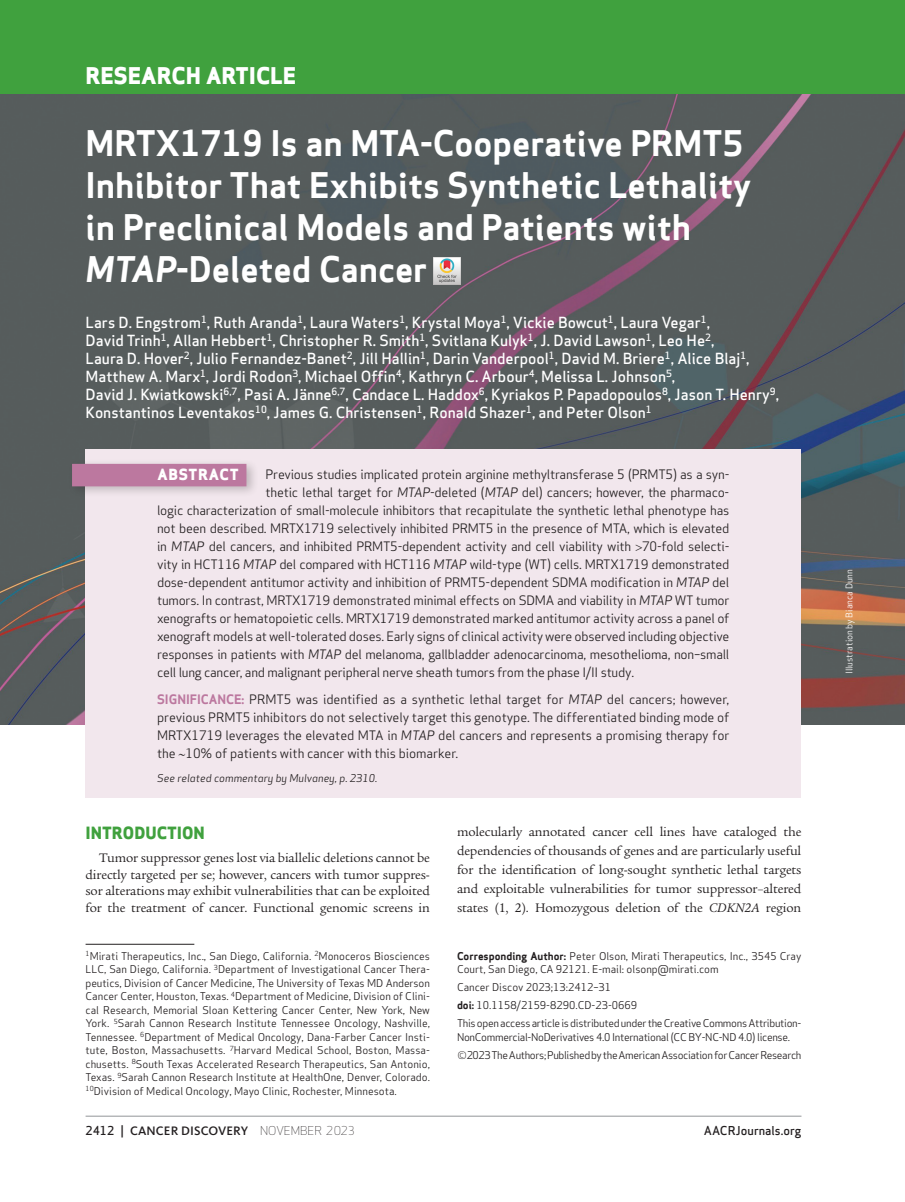
<style>
.page{position:relative;width:905px;height:1202px;background:#fff}
.page>*{position:absolute;margin:0;border:0;box-sizing:border-box;transform-origin:0 0}
.t1{font:700 34.5px/42px "Apex Sans";color:#fff}
.t2{font:800 22.5px "Apex Sans";color:#fff}
.t3{font:800 16.5px "Apex Sans";color:#40a13e}
.t4{font:500 15px/18px "Apex Sans";color:#fff}
.t5{font:800 15px "Apex Sans";letter-spacing:.05em;color:#fff}
.t6{font:13.5px/18.9px "Legacy Serif Std";letter-spacing:-.01em;color:#231f20;text-align:justify}
.t7{font:12.75px/18px "Apex Sans";letter-spacing:-.02em;color:#231f20;text-align:justify}
.t8{font:500 12.75px "Kievit OT";letter-spacing:.01em;color:#231f20}
.t9{font:500 12px "Apex Sans";color:#231f20}
.t10{font:10.5px/13.5px "Apex Sans";letter-spacing:-.03em;color:#231f20}
.t11{font:10.5px/13.5px "Apex Sans";color:#231f20}
.t12{font:italic 10.5px "Apex Sans";color:#231f20}
.t13{font:9px "Apex Sans";letter-spacing:-.005em;color:#fff}
.s1{font-style:italic}
.s2{font-weight:700;color:#bc789f}
.s3{font-weight:700}
.s4{font-weight:300;font-size:15px}
.s5{font-family:"Apex Sans";font-size:12px}
.s6{font-family:"Apex Sans";font-weight:300;font-size:12px}
</style>
<div class="page">
<div style="left:0;top:0;width:903px;height:94px;background:#40a13e"></div>
<div style="left:879px;top:0;width:25px;height:94px;background:#40a13e"></div>
<hr style="left:86px;top:1115px;width:715px;height:1px;background:#939598">
<img style="left:0;top:94px;width:904px;height:630px">
<img style="left:433px;top:257px;width:27px;height:28px">
<div style="left:86px;top:449px;width:715px;height:348px;background:#f2e7ed"></div>
<div style="left:68px;top:458px;width:191px;height:40px;background:#231f20;opacity:.25"></div>
<div style="left:72px;top:464px;width:174px;height:22px;background:#bc789f"></div>
<hr style="left:86px;top:944px;width:108px;height:1px;background:#231f20">
<h2 class="t2" style="left:86px;top:61px;width:212px">RESEARCH ARTICLE</h2>
<h1 class="t1" style="left:86px;top:122px;width:667px">MRTX1719 Is an MTA-Cooperative PRMT5<br>Inhibitor That Exhibits Synthetic Lethality in Preclinical Models and Patients with <span class="s1">MTAP</span>-Deleted Cancer</h1>
<p class="t4" style="left:86px;top:311px;width:695px">Lars D. Engstrom<sup>1</sup>, Ruth Aranda<sup>1</sup>, Laura Waters<sup>1</sup>, Krystal Moya<sup>1</sup>, Vickie Bowcut<sup>1</sup>, Laura Vegar<sup>1</sup>,<br>David Trinh<sup>1</sup>, Allan Hebbert<sup>1</sup>, Christopher R. Smith<sup>1</sup>, Svitlana Kulyk<sup>1</sup>, J. David Lawson<sup>1</sup>, Leo He<sup>2</sup>,<br>Laura D. Hover<sup>2</sup>, Julio Fernandez-Banet<sup>2</sup>, Jill Hallin<sup>1</sup>, Darin Vanderpool<sup>1</sup>, David M. Briere<sup>1</sup>, Alice Blaj<sup>1</sup>, Matthew A. Marx<sup>1</sup>, Jordi Rodon<sup>3</sup>, Michael Offin<sup>4</sup>, Kathryn C. Arbour<sup>4</sup>, Melissa L. Johnson<sup>5</sup>,<br>David J. Kwiatkowski<sup>6,7</sup>, Pasi A. Jänne<sup>6,7</sup>, Candace L. Haddox<sup>6</sup>, Kyriakos P. Papadopoulos<sup>8</sup>, Jason T. Henry<sup>9</sup>, Konstantinos Leventakos<sup>10</sup>, James G. Christensen<sup>1</sup>, Ronald Shazer<sup>1</sup>, and Peter Olson<sup>1</sup></p>
<p class="t5" style="left:158px;top:465px;width:83px">ABSTRACT</p>
<p class="t7" style="left:266px;top:464px;width:465px">Previous studies implicated protein arginine methyltransferase 5 (PRMT5) as a syn-</p>
<p class="t7" style="left:266px;top:482px;width:465px">thetic lethal target for <span class="s1">MTAP</span>-deleted (<span class="s1">MTAP</span> del) cancers; however, the pharmaco-</p>
<p class="t7" style="left:157px;top:500px;width:574px">logic characterization of small-molecule inhibitors that recapitulate the synthetic lethal phenotype has</p>
<p class="t7" style="left:157px;top:518px;width:574px">not been described. MRTX1719 selectively inhibited PRMT5 in the presence of MTA, which is elevated</p>
<p class="t7" style="left:157px;top:536px;width:572px">in <span class="s1">MTAP</span> del cancers, and inhibited PRMT5-dependent activity and cell viability with 70-fold selecti-</p>
<p class="t7" style="left:157px;top:554px;width:573px">vity in HCT116 <span class="s1">MTAP</span> del compared with HCT116 <span class="s1">MTAP</span> wild-type (WT) cells. MRTX1719 demonstrated</p>
<p class="t7" style="left:157px;top:572px;width:573px">dose-dependent antitumor activity and inhibition of PRMT5-dependent SDMA modification in <span class="s1">MTAP</span> del</p>
<p class="t7" style="left:157px;top:590px;width:573px">tumors. In contrast, MRTX1719 demonstrated minimal effects on SDMA and viability in <span class="s1">MTAP</span> WT tumor</p>
<p class="t7" style="left:157px;top:608px;width:574px">xenografts or hematopoietic cells. MRTX1719 demonstrated marked antitumor activity across a panel of</p>
<p class="t7" style="left:157px;top:626px;width:574px">xenograft models at well-tolerated doses. Early signs of clinical activity were observed including objective</p>
<p class="t7" style="left:157px;top:644px;width:574px">responses in patients with <span class="s1">MTAP</span> del melanoma, gallbladder adenocarcinoma, mesothelioma, non–small</p>
<p class="t7" style="left:157px;top:662px;width:478px">cell lung cancer, and malignant peripheral nerve sheath tumors from the phase I/II study.</p>
<p class="t7" style="left:157px;top:689px;width:574px"><span class="s2">SIGNIFICANCE:</span> PRMT5 was identified as a synthetic lethal target for <span class="s1">MTAP</span> del cancers; however, previous PRMT5 inhibitors do not selectively target this genotype. The differentiated binding mode of MRTX1719 leverages the elevated MTA in <span class="s1">MTAP</span> del cancers and represents a promising therapy for the ∼10% of patients with cancer with this biomarker.</p>
<p class="t12" style="left:157px;top:769px;width:222px">See related commentary by Mulvaney, p. 2310.</p>
<p class="t3" style="left:86px;top:822px;width:121px">INTRODUCTION</p>
<p class="t6" style="left:86px;top:849px;width:346px;line-height:16.6px;text-indent:14px">Tumor suppressor genes lost via biallelic deletions cannot be directly targeted per se; however, cancers with tumor suppres&shy;sor alterations may exhibit vulnerabilities that can be exploited for the treatment of cancer. Functional genomic screens in</p>
<p class="t6" style="left:457px;top:823px;width:346px">molecularly annotated cancer cell lines have cataloged the dependencies of thousands of genes and are particularly useful for the identification of long-sought synthetic lethal targets and exploitable vulnerabilities for tumor suppressor–altered states (1, 2). Homozygous deletion of the <span class="s1">CDKN2A</span> region</p>
<p class="t10" style="left:86px;top:948px;width:346px;text-align:justify"><sup>1</sup>Mirati Therapeutics, Inc., San Diego, California. <sup>2</sup>Monoceros Biosciences LLC, San Diego, California. <sup>3</sup>Department of Investigational Cancer Thera&shy;peutics, Division of Cancer Medicine, The University of Texas MD Anderson Cancer Center, Houston, Texas. <sup>4</sup>Department of Medicine, Division of Clini&shy;cal Research, Memorial Sloan Kettering Cancer Center, New York, New York. <sup>5</sup>Sarah Cannon Research Institute Tennessee Oncology, Nashville, Tennessee. <sup>6</sup>Department of Medical Oncology, Dana-Farber Cancer Insti&shy;tute, Boston, Massachusetts. <sup>7</sup>Harvard Medical School, Boston, Massa&shy;chusetts. <sup>8</sup>South Texas Accelerated Research Therapeutics, San Antonio, Texas. <sup>9</sup>Sarah Cannon Research Institute at HealthOne, Denver, Colorado.<br><sup>10</sup>Division of Medical Oncology, Mayo Clinic, Rochester, Minnesota.</p>
<p class="t11" style="left:457px;top:948px;width:346px"><span class="s3">Corresponding Author:</span> Peter Olson, Mirati Therapeutics, Inc., 3545 Cray<br>Court, San Diego, CA 92121. E-mail: olsonp@mirati.com</p>
<p class="t10" style="left:457px;top:977px;width:346px;line-height:18px">Cancer Discov 2023;13:2412–31<br><span class="s3">doi:</span> 10.1158/2159-8290.CD-23-0669<br>This open access article is distributed under the Creative Commons Attribution-</p>
<p class="t10" style="left:457px;top:1026px;width:346px;line-height:18px">NonCommercial-NoDerivatives 4.0 International (CC BY-NC-ND 4.0) license. <span class="s4">©</span>2023 The Authors; Published by the American Association for Cancer Research</p>
<p class="t8" style="left:86px;top:1123px;width:270px"><span class="s5">2412 |</span> CANCER DISCOVERY <span class="s6">NOVEMBER 2023</span></p>
<p class="t9" style="left:703px;top:1120px;width:99px">AACRJournals.org</p>
<p class="t13" style="left:841px;top:674px;width:106px;rotate:-90deg">Illustration by Bianca Dunn</p>
</div>
